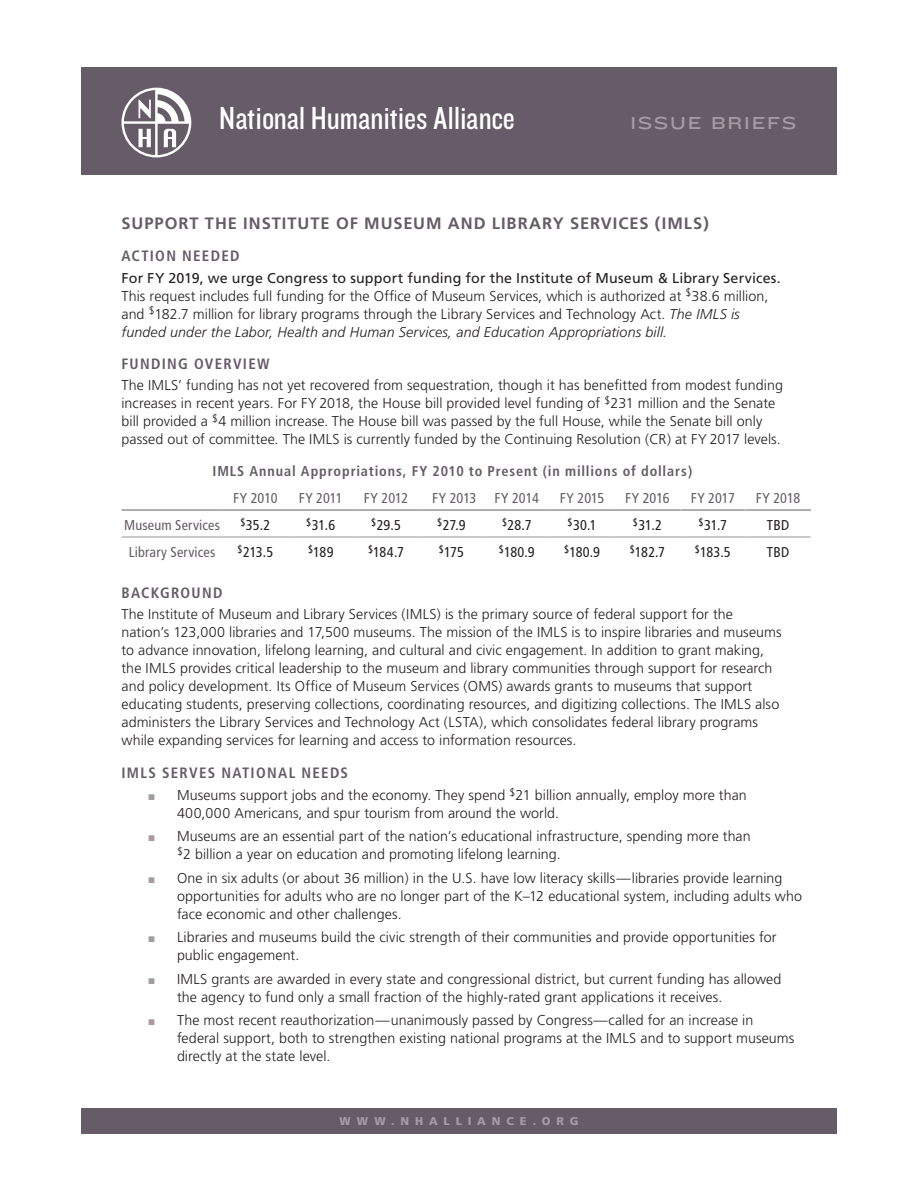
<style>
.page{position:relative;width:918px;height:1188px;background:#fff}
.page>*{position:absolute;margin:0;border:0;box-sizing:border-box;transform-origin:0 0}
.t1{font:33.15px "Knockout HTF29 Junior Liteweight";letter-spacing:.005em;color:#fff}
.t2{font:18px "Knockout HTF34 Junior Sumo";letter-spacing:.095em;color:#a49ba3}
.t3{font:700 16.5px "Frutiger";letter-spacing:.055em;color:#665c68}
.t4{font:700 condensed 15px "Frutiger";letter-spacing:.085em;color:#665c68}
.t5{font:300 14.25px/18px "Frutiger";letter-spacing:.005em;color:#231f20}
.t6{font:condensed 14.25px "Frutiger";color:#231f20}
.t7{font:condensed 14.25px "Frutiger";letter-spacing:.01em;color:#665c68}
.t8{font:700 condensed 14.25px "Frutiger";letter-spacing:.06em;color:#665c68}
.t9{font:900 11.25px "Frutiger";letter-spacing:.52em;color:#a49ba3}
.s1{font-weight:400}
.s2{font-style:italic}
.s3{color:#a49ba3}
</style>
<div class="page">
<div style="left:81px;top:68px;width:756px;height:108px;background:#665c68"></div>
<svg style="left:122px;top:88px;width:69px;height:69px"></svg>
<hr style="left:122px;top:510px;width:101px;height:1px;background:#665c68">
<hr style="left:223px;top:510px;width:65px;height:1px;background:#665c68">
<hr style="left:288px;top:510px;width:65px;height:1px;background:#665c68">
<hr style="left:353px;top:510px;width:66px;height:1px;background:#665c68">
<hr style="left:419px;top:510px;width:65px;height:1px;background:#665c68">
<hr style="left:484px;top:510px;width:65px;height:1px;background:#665c68">
<hr style="left:549px;top:510px;width:66px;height:1px;background:#665c68">
<hr style="left:615px;top:510px;width:65px;height:1px;background:#665c68">
<hr style="left:680px;top:510px;width:65px;height:1px;background:#665c68">
<hr style="left:746px;top:510px;width:65px;height:1px;background:#665c68">
<hr style="left:122px;top:537px;width:101px;height:1px;background:#939598">
<hr style="left:223px;top:537px;width:65px;height:1px;background:#939598">
<hr style="left:288px;top:537px;width:65px;height:1px;background:#939598">
<hr style="left:353px;top:537px;width:66px;height:1px;background:#939598">
<hr style="left:419px;top:537px;width:65px;height:1px;background:#939598">
<hr style="left:484px;top:537px;width:65px;height:1px;background:#939598">
<hr style="left:549px;top:537px;width:66px;height:1px;background:#939598">
<hr style="left:615px;top:537px;width:65px;height:1px;background:#939598">
<hr style="left:680px;top:537px;width:65px;height:1px;background:#939598">
<hr style="left:745px;top:537px;width:66px;height:1px;background:#939598">
<div style="left:81px;top:1108px;width:756px;height:26px;background:#665c68"></div>
<h1 class="t1" style="left:219px;top:101px;width:297px">National Humanities Alliance</h1>
<p class="t2" style="left:630px;top:113px;width:168px">ISSUE BRIEFS</p>
<p class="t3" style="left:122px;top:213px;width:589px">SUPPORT THE INSTITUTE OF MUSEUM AND LIBRARY SERVICES (IMLS)</p>
<p class="t4" style="left:122px;top:247px;width:120px">ACTION NEEDED</p>
<p class="t5" style="left:121px;top:269px;width:661px"><span class="s1">For FY 2019, we urge Congress to support funding for the Institute of Museum &amp; Library Services.<br></span>This request includes full funding for the Office of Museum Services, which is authorized at <sup>$</sup>38.6 million, and <sup>$</sup>182.7 million for library programs through the Library Services and Technology Act. <span class="s2">The IMLS is funded under the Labor, Health and Human Services, and Education Appropriations bill.</span></p>
<p class="t4" style="left:122px;top:355px;width:150px">FUNDING OVERVIEW</p>
<p class="t5" style="left:121px;top:376px;width:663px">The IMLS’ funding has not yet recovered from sequestration, though it has benefitted from modest funding increases in recent years. For FY 2018, the House bill provided level funding of <sup>$</sup>231 million and the Senate bill provided a <sup>$</sup>4 million increase. The House bill was passed by the full House, while the Senate bill only passed out of committee. The IMLS is currently funded by the Continuing Resolution (CR) at FY 2017 levels.</p>
<p class="t8" style="left:213px;top:462px;width:481px">IMLS Annual Appropriations, FY 2010 to Present (in millions of dollars)</p>
<p class="t7" style="left:233px;top:490px;width:46px">FY 2010</p>
<p class="t7" style="left:299px;top:490px;width:46px">FY 2011</p>
<p class="t7" style="left:364px;top:490px;width:46px">FY 2012</p>
<p class="t7" style="left:432px;top:490px;width:46px">FY 2013</p>
<p class="t7" style="left:495px;top:490px;width:46px">FY 2014</p>
<p class="t7" style="left:560px;top:490px;width:46px">FY 2015</p>
<p class="t7" style="left:625px;top:490px;width:46px">FY 2016</p>
<p class="t7" style="left:691px;top:490px;width:46px">FY 2017</p>
<p class="t7" style="left:756px;top:490px;width:46px">FY 2018</p>
<p class="t7" style="left:124px;top:517px;width:97px">Museum Services</p>
<p class="t6" style="left:240px;top:517px;width:31px"><sup>$</sup>35.2</p>
<p class="t6" style="left:306px;top:517px;width:30px"><sup>$</sup>31.6</p>
<p class="t6" style="left:371px;top:517px;width:31px"><sup>$</sup>29.5</p>
<p class="t6" style="left:437px;top:517px;width:30px"><sup>$</sup>27.9</p>
<p class="t6" style="left:502px;top:517px;width:31px"><sup>$</sup>28.7</p>
<p class="t6" style="left:568px;top:517px;width:31px"><sup>$</sup>30.1</p>
<p class="t6" style="left:633px;top:517px;width:31px"><sup>$</sup>31.2</p>
<p class="t6" style="left:699px;top:517px;width:30px"><sup>$</sup>31.7</p>
<p class="t6" style="left:767px;top:517px;width:24px">TBD</p>
<p class="t7" style="left:129px;top:544px;width:88px">Library Services</p>
<p class="t6" style="left:238px;top:544px;width:37px"><sup>$</sup>213.5</p>
<p class="t6" style="left:308px;top:544px;width:27px"><sup>$</sup>189</p>
<p class="t6" style="left:368px;top:544px;width:38px"><sup>$</sup>184.7</p>
<p class="t6" style="left:439px;top:544px;width:26px"><sup>$</sup>175</p>
<p class="t6" style="left:499px;top:544px;width:37px"><sup>$</sup>180.9</p>
<p class="t6" style="left:564px;top:544px;width:37px"><sup>$</sup>180.9</p>
<p class="t6" style="left:630px;top:544px;width:37px"><sup>$</sup>182.7</p>
<p class="t6" style="left:695px;top:544px;width:38px"><sup>$</sup>183.5</p>
<p class="t6" style="left:767px;top:544px;width:24px">TBD</p>
<p class="t4" style="left:122px;top:584px;width:103px">BACKGROUND</p>
<p class="t5" style="left:122px;top:605px;width:662px">The Institute of Museum and Library Services (IMLS) is the primary source of federal support for the nation’s 123,000 libraries and 17,500 museums. The mission of the IMLS is to inspire libraries and museums to advance innovation, lifelong learning, and cultural and civic engagement. In addition to grant making, the IMLS provides critical leadership to the museum and library communities through support for research and policy development. Its Office of Museum Services (OMS) awards grants to museums that support educating students, preserving collections, coordinating resources, and digitizing collections. The IMLS also administers the Library Services and Technology Act (LSTA), which consolidates federal library programs while expanding services for learning and access to information resources.</p>
<p class="t4" style="left:122px;top:764px;width:228px">IMLS SERVES NATIONAL NEEDS</p>
<p class="t5" style="left:177px;top:786px;width:571px;text-indent:-29px"><span class="s3">■</span> Museums support jobs and the economy. They spend <sup>$</sup>21 billion annually, employ more than<br>400,000 Americans, and spur tourism from around the world.</p>
<p class="t5" style="left:177px;top:827px;width:575px;text-indent:-28px"><span class="s3">■</span> Museums are an essential part of the nation’s educational infrastructure, spending more than <sup>$</sup>2 billion a year on education and promoting lifelong learning.</p>
<p class="t5" style="left:177px;top:869px;width:626px;text-indent:-28px"><span class="s3">■</span> One in six adults (or about 36 million) in the U.S. have low literacy skills—libraries provide learning opportunities for adults who are no longer part of the K–12 educational system, including adults who face economic and other challenges.</p>
<p class="t5" style="left:177px;top:928px;width:601px;text-indent:-28px"><span class="s3">■</span> Libraries and museums build the civic strength of their communities and provide opportunities for public engagement.</p>
<p class="t5" style="left:177px;top:970px;width:606px;text-indent:-28px"><span class="s3">■</span> IMLS grants are awarded in every state and congressional district, but current funding has allowed the agency to fund only a small fraction of the highly-rated grant applications it receives.</p>
<p class="t5" style="left:177px;top:1011px;width:619px;text-indent:-28px"><span class="s3">■</span> The most recent reauthorization—unanimously passed by Congress—called for an increase in federal support, both to strengthen existing national programs at the IMLS and to support museums directly at the state level.</p>
<p class="t9" style="left:340px;top:1115px;width:240px">WWW.NHALLIANCE.ORG</p>
</div>
